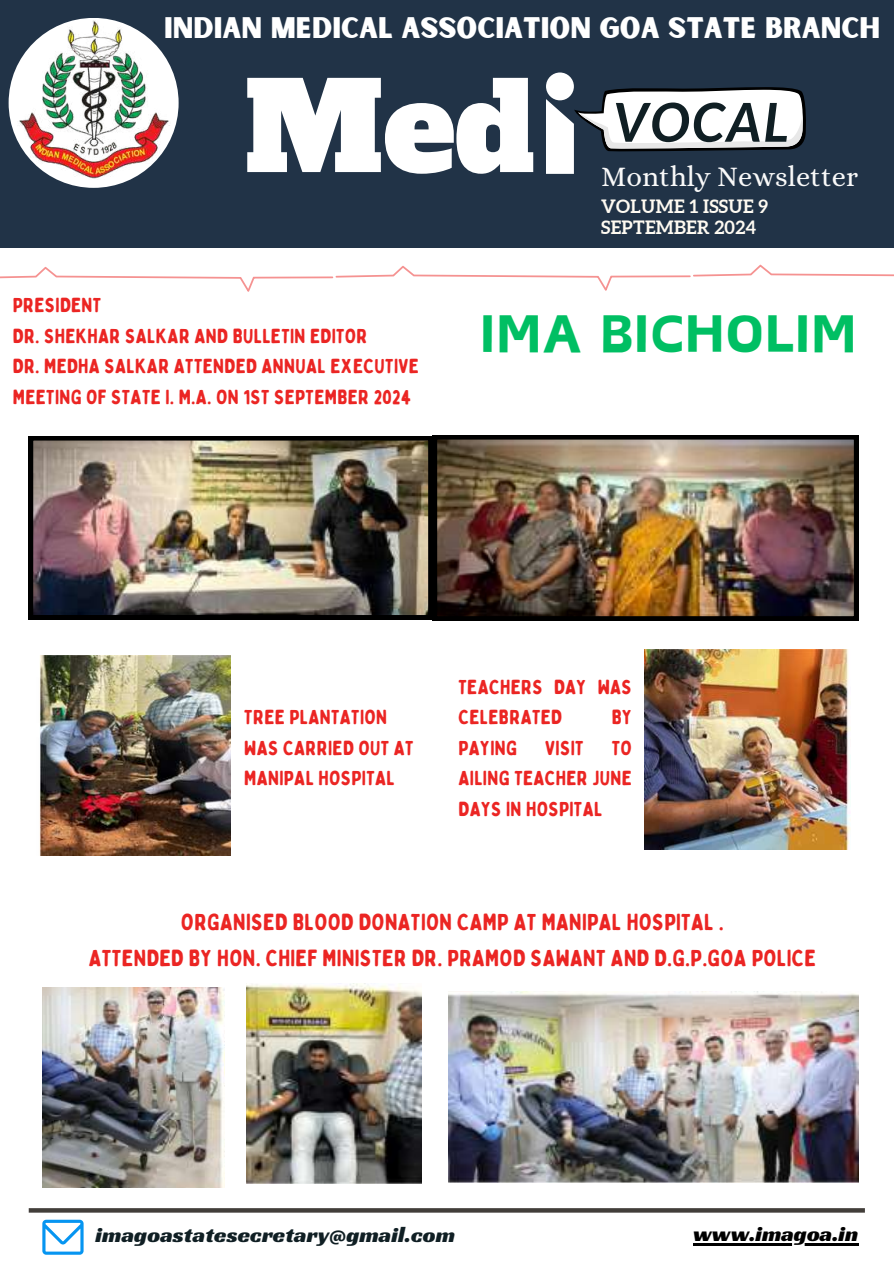
<style>
.page{position:relative;width:894px;height:1264px;background:#fff}
.page>*{position:absolute;margin:0;border:0;box-sizing:border-box;transform-origin:0 0}
.t1{font:121.05px "Alfa Slab One";color:#fff}
.t2{font:italic 700 53.7px "Lato";letter-spacing:.045em;color:#101f24}
.t3{font:700 49.5px "Canva Acid";color:#00bf63}
.t4{font:28.5px "Sunborn Sans One";color:#fff}
.t5{font:28.5px "Alice";color:#f9f9f9}
.t6{font:23.25px/35.7px "Bobby Jones Soft";letter-spacing:.01em;color:#eb2523;text-align:center}
.t7{font:22.5px "Racing Sans One";letter-spacing:.005em;color:#101f24}
.t8{font:22.5px "Racing Sans One";color:#000}
.t9{font:20.25px/30.6px "Bobby Jones Soft";letter-spacing:.01em;color:#eb2523}
.t10{font:700 18.3px/21.3px "Aleo";letter-spacing:.015em;color:#fffbf2}
</style>
<div class="page">
<div style="left:0;top:0;width:893px;height:248px;background:#213347"></div>
<svg style="left:29px;top:1208px;width:835px;height:4px;background:#494541"></svg>
<svg style="left:42px;top:1219px;width:42px;height:35px"></svg>
<svg style="left:546px;top:72px;width:260px;height:102px"></svg>
<div style="left:9px;top:18px;width:169px;height:170px;background:#fff;border-radius:50%"></div>
<img style="left:17px;top:21px;width:153px;height:158px">
<svg style="left:0;top:265px;width:893px;height:26px"></svg>
<img style="left:29px;top:436px;width:403px;height:183px">
<img style="left:432px;top:435px;width:426px;height:185px">
<img style="left:39px;top:655px;width:191px;height:200px">
<img style="left:644px;top:649px;width:206px;height:200px">
<img style="left:449px;top:991px;width:409px;height:191px">
<hr style="left:693px;top:1243px;width:165px;height:2px;background:#000">
<img style="left:42px;top:987px;width:182px;height:200px">
<img style="left:246px;top:983px;width:176px;height:200px">
<h3 class="t4" style="left:164px;top:10px;width:717px">INDIAN MEDICAL ASSOCIATION GOA STATE BRANCH</h3>
<h1 class="t1" style="left:245px;top:47px;width:291px">Med</h1>
<h2 class="t2" style="left:612px;top:89px;width:178px">VOCAL</h2>
<h3 class="t5" style="left:601px;top:160px;width:258px">Monthly Newsletter</h3>
<p class="t10" style="left:601px;top:195px;width:168px">VOLUME 1 ISSUE 9<br>SEPTEMBER 2024</p>
<p class="t9" style="left:13px;top:290px;width:407px">PRESIDENT<br>DR. SHEKHAR SALKAR AND BULLETIN EDITOR<br>DR. MEDHA SALKAR ATTENDED ANNUAL EXECUTIVE MEETING OF STATE I. M.A. ON 1ST SEPTEMBER 2024</p>
<h3 class="t3" style="left:479px;top:307px;width:379px">IMA BICHOLIM</h3>
<p class="t9" style="left:244px;top:702px;width:171px">TREE PLANTATION<br>WAS CARRIED OUT AT<br>MANIPAL HOSPITAL</p>
<p class="t9" style="left:458px;top:672px;width:175px">TEACHERS DAY WAS<br>CELEBRATED</p>
<p class="t9" style="left:611px;top:702px;width:22px">BY</p>
<p class="t9" style="left:458px;top:733px;width:60px">PAYING</p>
<p class="t9" style="left:545px;top:733px;width:40px">VISIT</p>
<p class="t9" style="left:458px;top:733px;width:175px;text-align:justify;text-indent:153px">TO AILING TEACHER JUNE DAYS IN HOSPITAL</p>
<p class="t6" style="left:89px;top:904px;width:728px">ORGANISED BLOOD DONATION CAMP AT MANIPAL HOSPITAL .<br>ATTENDED BY HON. CHIEF MINISTER DR. PRAMOD SAWANT AND D.G.P.GOA POLICE</p>
<p class="t7" style="left:95px;top:1220px;width:361px">imagoastatesecretary@gmail.com</p>
<p class="t8" style="left:693px;top:1218px;width:166px">www.imagoa.in</p>
</div>
